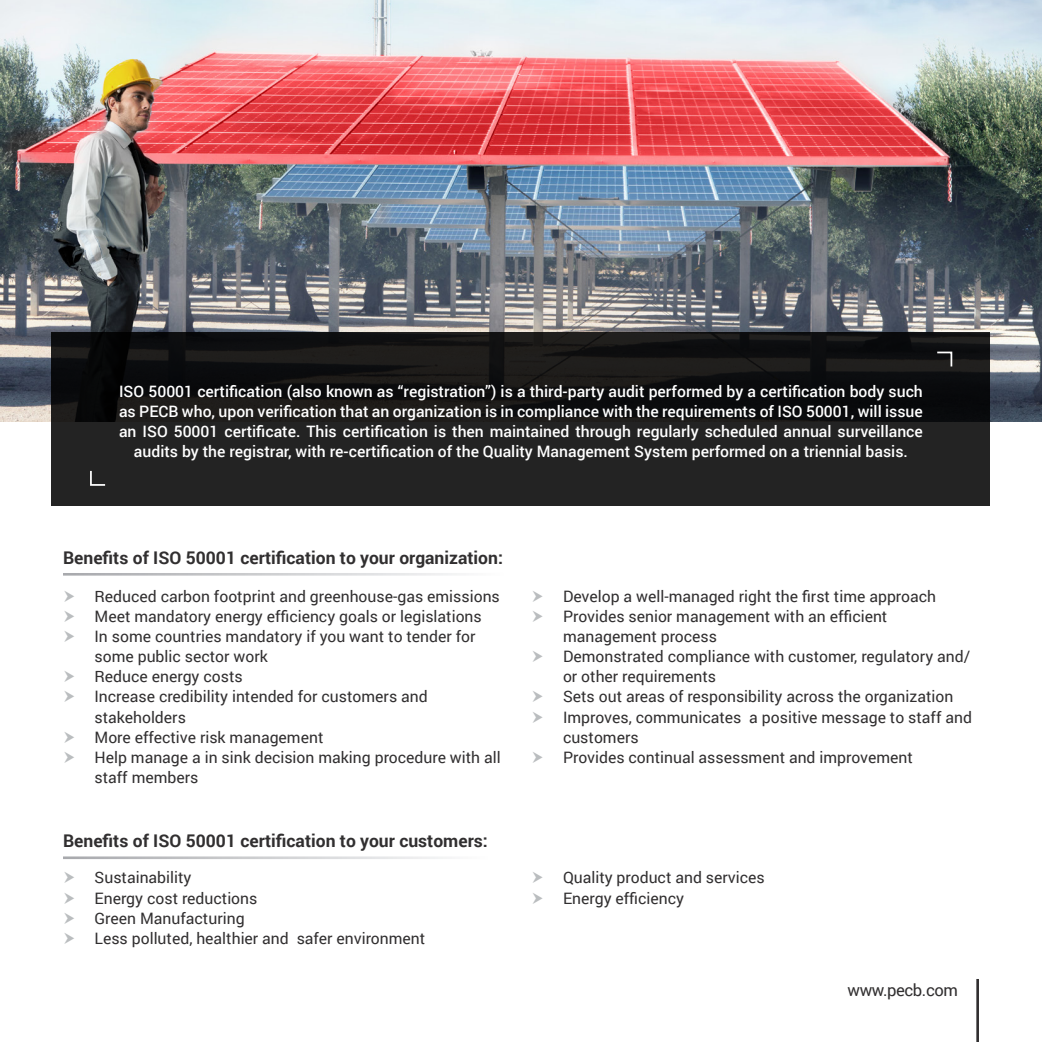
<style>
.page{position:relative;width:1042px;height:1042px;background:#fff}
.page>*{position:absolute;margin:0;border:0;box-sizing:border-box;transform-origin:0 0}
.t1{font:700 17.5px "Roboto";color:#312f30}
.Bullet_Points{font:16.62px "Roboto";letter-spacing:-.025em;color:#312f30}
.t2{font:15.75px/20.1px "Roboto";color:#312f30}
.t3{font:500 15.75px/20.1px "Roboto";color:#fff;text-align:center}
</style>
<div class="page">
<img style="left:1px;top:0;width:1041px;height:422px">
<svg style="left:52px;top:332px;width:938px;height:174px;background:#1a1a1a"></svg>
<svg style="left:935px;top:351px;width:18px;height:17px"></svg>
<svg style="left:89px;top:469px;width:18px;height:18px"></svg>
<hr style="left:976px;top:979px;width:3px;height:63px;background:#312f30">
<p class="t3" style="left:119px;top:380px;width:805px">ISO 50001 certification (also known as “registration”) is a third-party audit performed by a certification body such as PECB who, upon verification that an organization is in compliance with the requirements of ISO 50001, will issue an ISO 50001 certificate. This certification is then maintained through regularly scheduled annual surveillance audits by the registrar, with re-certification of the Quality Management System performed on a triennial basis.</p>
<p class="t1" style="left:63px;top:545px;width:441px">Benefits of ISO 50001 certification to your organization:</p>
<p class="t2" style="left:94px;top:585px;width:407px">Reduced carbon footprint and greenhouse-gas emissions</p>
<p class="t2" style="left:94px;top:605px;width:389px">Meet mandatory energy efficiency goals or legislations</p>
<p class="t2" style="left:94px;top:626px;width:383px">In some countries mandatory if you want to tender for some public sector work</p>
<p class="t2" style="left:94px;top:666px;width:150px">Reduce energy costs</p>
<p class="t2" style="left:94px;top:686px;width:335px">Increase credibility intended for customers and stakeholders</p>
<p class="t2" style="left:94px;top:726px;width:230px">More effective risk management</p>
<p class="t2" style="left:94px;top:746px;width:408px">Help manage a in sink decision making procedure with all staff members</p>
<p class="t1" style="left:63px;top:828px;width:426px">Benefits of ISO 50001 certification to your customers:</p>
<p class="t2" style="left:95px;top:867px;width:98px">Sustainability</p>
<p class="t2" style="left:95px;top:887px;width:164px">Energy cost reductions</p>
<p class="t2" style="left:95px;top:907px;width:152px">Green Manufacturing</p>
<p class="t2" style="left:95px;top:927px;width:332px">Less polluted, healthier and safer environment</p>
<p class="t2" style="left:563px;top:585px;width:374px">Develop a well-managed right the first time approach</p>
<p class="t2" style="left:563px;top:605px;width:326px">Provides senior management with an efficient management process</p>
<p class="t2" style="left:563px;top:646px;width:409px">Demonstrated compliance with customer, regulatory and/ or other requirements</p>
<p class="t2" style="left:563px;top:686px;width:392px">Sets out areas of responsibility across the organization</p>
<p class="t2" style="left:563px;top:706px;width:410px">Improves, communicates a positive message to staff and customers</p>
<p class="t2" style="left:563px;top:746px;width:351px">Provides continual assessment and improvement</p>
<p class="t2" style="left:563px;top:867px;width:203px">Quality product and services</p>
<p class="t2" style="left:563px;top:887px;width:122px">Energy efficiency</p>
<p class="Bullet_Points" style="left:847px;top:979px;width:112px">www.pecb.com</p>
</div>
